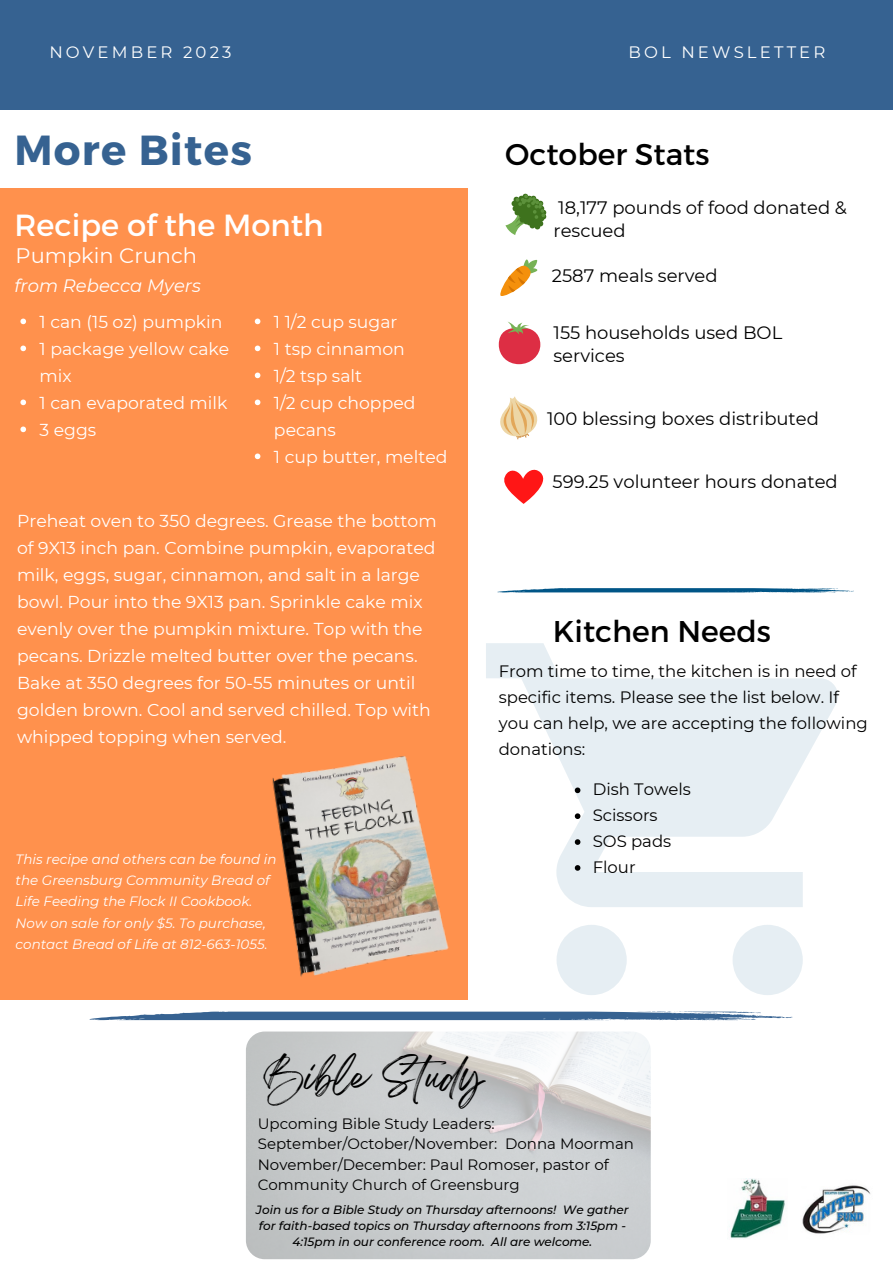
<style>
.page{position:relative;width:893px;height:1264px;background:#fff}
.page>*{position:absolute;margin:0;border:0;box-sizing:border-box;transform-origin:0 0}
.t1{font:700 42px "Montserrat";letter-spacing:.03em;color:#366291}
.t2{font:33.45px "Breathing";color:#000}
.t3{font:30.6px "Montserrat";color:#fff}
.t4{font:30px "Montserrat";color:#000}
.t5{font:21px "Montserrat";color:#fff}
.t6{font:18px/23.5px "Montserrat";color:#000}
.t7{font:italic 18px "Montserrat";color:#fff}
.t8{font:17.25px/27px "Montserrat";color:#fff}
.t9{font:16.5px/25.8px "Montserrat";color:#000}
.t10{font:16.5px "Montserrat";letter-spacing:.19em;color:#fff}
.t11{font:15px/20.2px "Montserrat";color:#000}
.t12{font:italic 13.5px/21.3px "Montserrat";color:#fff}
.t13{font:italic 500 12px/16px "Montserrat";color:#000;text-align:center}
</style>
<div class="page">
<div style="left:0;top:0;width:892px;height:109px;background:#366291"></div>
<div style="left:0;top:188px;width:468px;height:812px;background:#ff914d"></div>
<img style="left:272px;top:756px;width:177px;height:221px">
<img style="left:802px;top:1185px;width:69px;height:49px">
<img style="left:730px;top:1178px;width:55px;height:61px">
<svg style="left:505px;top:193px;width:41px;height:42px"></svg>
<svg style="left:500px;top:259px;width:38px;height:37px"></svg>
<svg style="left:498px;top:322px;width:42px;height:42px"></svg>
<svg style="left:500px;top:396px;width:38px;height:43px"></svg>
<svg style="left:497px;top:588px;width:356px;height:5px;background:#4784a8"></svg>
<svg style="left:504px;top:469px;width:40px;height:35px"></svg>
<svg style="left:486px;top:643px;width:351px;height:352px"></svg>
<svg style="left:89px;top:1011px;width:703px;height:10px;background:#7190b1"></svg>
<svg style="left:20px;top:318px;width:6px;height:6px"></svg>
<svg style="left:20px;top:345px;width:6px;height:6px"></svg>
<svg style="left:20px;top:399px;width:6px;height:6px"></svg>
<svg style="left:20px;top:426px;width:6px;height:6px"></svg>
<svg style="left:574px;top:787px;width:6px;height:6px"></svg>
<svg style="left:574px;top:813px;width:6px;height:6px"></svg>
<svg style="left:574px;top:839px;width:6px;height:5px"></svg>
<svg style="left:574px;top:865px;width:6px;height:5px"></svg>
<svg style="left:255px;top:318px;width:5px;height:6px"></svg>
<svg style="left:255px;top:345px;width:5px;height:6px"></svg>
<svg style="left:255px;top:372px;width:5px;height:6px"></svg>
<svg style="left:255px;top:399px;width:5px;height:6px"></svg>
<svg style="left:255px;top:453px;width:5px;height:6px"></svg>
<img style="left:246px;top:1031px;width:404px;height:227px;border-radius:19px">
<p class="t10" style="left:49px;top:42px;width:184px">NOVEMBER 2023</p>
<p class="t10" style="left:628px;top:42px;width:198px">BOL NEWSLETTER</p>
<p class="t1" style="left:15px;top:122px;width:239px">More Bites</p>
<p class="t3" style="left:14px;top:205px;width:310px">Recipe of the Month</p>
<p class="t5" style="left:16px;top:243px;width:183px">Pumpkin Crunch</p>
<p class="t7" style="left:15px;top:275px;width:188px">from Rebecca Myers</p>
<p class="t8" style="left:40px;top:308px;width:184px">1 can (15 oz) pumpkin</p>
<p class="t8" style="left:40px;top:335px;width:191px">1 package yellow cake mix</p>
<p class="t8" style="left:40px;top:389px;width:189px">1 can evaporated milk</p>
<p class="t8" style="left:40px;top:416px;width:58px">3 eggs</p>
<p class="t8" style="left:274px;top:308px;width:125px">1 1/2 cup sugar</p>
<p class="t8" style="left:274px;top:335px;width:132px">1 tsp cinnamon</p>
<p class="t8" style="left:274px;top:362px;width:90px">1/2 tsp salt</p>
<p class="t8" style="left:274px;top:389px;width:143px">1/2 cup chopped pecans</p>
<p class="t8" style="left:274px;top:443px;width:175px">1 cup butter, melted</p>
<p class="t8" style="left:17px;top:507px;width:421px">Preheat oven to 350 degrees. Grease the bottom of 9X13 inch pan. Combine pumpkin, evaporated milk, eggs, sugar, cinnamon, and salt in a large bowl. Pour into the 9X13 pan. Sprinkle cake mix evenly over the pumpkin mixture. Top with the pecans. Drizzle melted butter over the pecans.<br>Bake at 350 degrees for 50-55 minutes or until golden brown. Cool and served chilled. Top with whipped topping when served.</p>
<p class="t12" style="left:16px;top:848px;width:262px">This recipe and others can be found in the Greensburg Community Bread of Life Feeding the Flock II Cookbook.<br>Now on sale for only $5. To purchase, contact Bread of Life at 812-663-1055.</p>
<p class="t4" style="left:505px;top:135px;width:206px">October Stats</p>
<p class="t6" style="left:553px;top:196px;width:295px">18,177 pounds of food donated &amp; rescued</p>
<p class="t6" style="left:551px;top:264px;width:167px">2587 meals served</p>
<p class="t6" style="left:553px;top:320px;width:230px">155 households used BOL services</p>
<p class="t6" style="left:547px;top:406px;width:273px">100 blessing boxes distributed</p>
<p class="t6" style="left:552px;top:469px;width:286px">599.25 volunteer hours donated</p>
<p class="t4" style="left:553px;top:612px;width:219px">Kitchen Needs</p>
<p class="t9" style="left:498px;top:658px;width:370px">From time to time, the kitchen is in need of specific items. Please see the list below. If you can help, we are accepting the following donations:</p>
<p class="t9" style="left:592px;top:776px;width:100px">Dish Towels</p>
<p class="t9" style="left:592px;top:802px;width:66px">Scissors</p>
<p class="t9" style="left:592px;top:828px;width:80px">SOS pads</p>
<p class="t9" style="left:592px;top:854px;width:44px">Flour</p>
<p class="t2" style="left:264px;top:1065px;width:222px">Bible Study</p>
<p class="t11" style="left:258px;top:1113px;width:238px">Upcoming Bible Study Leaders:</p>
<p class="t11" style="left:258px;top:1133px;width:378px">September/October/November: Donna Moorman</p>
<p class="t11" style="left:258px;top:1153px;width:352px">November/December: Paul Romoser, pastor of<br>Community Church of Greensburg</p>
<p class="t13" style="left:256px;top:1201px;width:374px">Join us for a Bible Study on Thursday afternoons! We gather for faith-based topics on Thursday afternoons from 3:15pm -<br>4:15pm in our conference room. All are welcome.</p>
</div>
